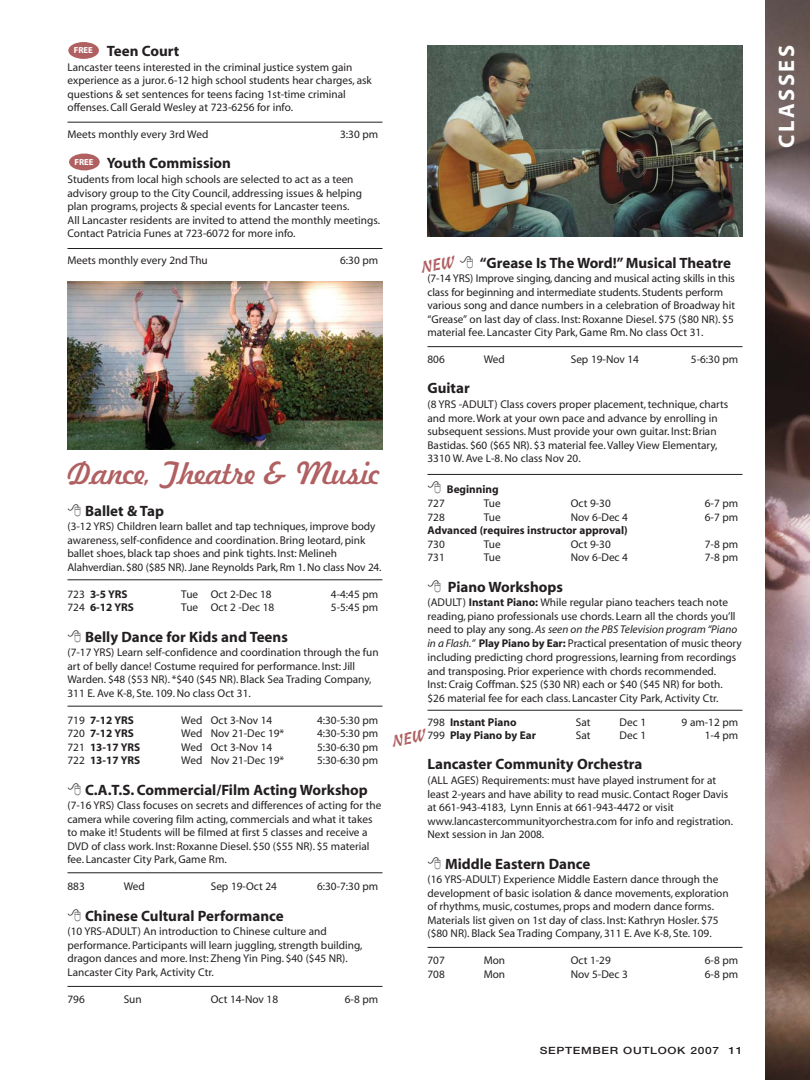
<style>
.page{position:relative;width:810px;height:1080px;background:#fff}
.page>*{position:absolute;margin:0;border:0;box-sizing:border-box;transform-origin:0 0}
.t1{font:30px "Freehand 521 BT Regular C";letter-spacing:-.01em;color:#b16062}
.t2{font:700 22.5px "Myriad";letter-spacing:.11em;color:#fff}
.t3{font:700 15px "Myriad";color:#231f20}
.t4{font:11.25px/13.5px "Myriad";color:#231f20}
.t5{font:700 11.25px "Myriad";color:#231f20}
.t6{font:500 10px "Helvetica Neue";letter-spacing:.055em;color:#231f20;scale:1.2 1}
.t7{font:700 8.75px "Myriad";color:#fff}
.s1{font-weight:400}
.s2{font-weight:700}
.s3{font-style:italic}
</style>
<div class="page">
<img style="left:428px;top:45px;width:314px;height:191px">
<img style="left:765px;top:0;width:45px;height:1080px">
<div style="left:68px;top:42px;width:31px;height:17px;background:#b16062;border-radius:50%"></div>
<div style="left:69px;top:154px;width:31px;height:16px;background:#b16062;border-radius:50%"></div>
<hr style="left:68px;top:122px;width:314px;height:1px;background:#231f20">
<hr style="left:68px;top:248px;width:314px;height:1px;background:#231f20">
<hr style="left:428px;top:474px;width:314px;height:1px;background:#231f20">
<hr style="left:428px;top:710px;width:314px;height:1px;background:#231f20">
<hr style="left:68px;top:706px;width:314px;height:1px;background:#231f20">
<hr style="left:68px;top:872px;width:314px;height:1px;background:#231f20">
<hr style="left:68px;top:579px;width:314px;height:1px;background:#231f20">
<img style="left:68px;top:281px;width:314px;height:169px">
<hr style="left:428px;top:346px;width:314px;height:1px;background:#231f20">
<hr style="left:68px;top:986px;width:314px;height:1px;background:#231f20">
<hr style="left:428px;top:947px;width:314px;height:1px;background:#231f20">
<h3 class="t3" style="left:107px;top:45px;width:74px">Teen Court</h3>
<p class="t4" style="left:68px;top:61px;width:306px">Lancaster teens interested in the criminal justice system gain experience as a juror. 6-12 high school students hear charges, ask questions &amp; set sentences for teens facing 1st-time criminal offenses. Call Gerald Wesley at 723-6256 for info.</p>
<p class="t4" style="left:68px;top:129px;width:142px">Meets monthly every 3rd Wed</p>
<p class="t4" style="left:340px;top:129px;width:40px">3:30 pm</p>
<h3 class="t3" style="left:107px;top:157px;width:126px">Youth Commission</h3>
<p class="t4" style="left:68px;top:174px;width:314px">Students from local high schools are selected to act as a teen advisory group to the City Council, addressing issues &amp; helping plan programs, projects &amp; special events for Lancaster teens.<br>All Lancaster residents are invited to attend the monthly meetings.<br>Contact Patricia Funes at 723-6072 for more info.</p>
<p class="t4" style="left:68px;top:255px;width:142px">Meets monthly every 2nd Thu</p>
<p class="t4" style="left:340px;top:255px;width:40px">6:30 pm</p>
<p class="t7" style="left:74px;top:47px;width:21px">FREE</p>
<p class="t7" style="left:74px;top:158px;width:21px">FREE</p>
<h1 class="t1" style="left:68px;top:461px;width:314px">Dance, Theatre &amp; Music</h1>
<h3 class="t3" style="left:85px;top:505px;width:81px">Ballet &amp; Tap</h3>
<p class="t4" style="left:68px;top:521px;width:316px">(3-12 YRS) Children learn ballet and tap techniques, improve body awareness, self-confidence and coordination. Bring leotard, pink ballet shoes, black tap shoes and pink tights. Inst: Melineh Alahverdian. $80 ($85 NR). Jane Reynolds Park, Rm 1. No class Nov 24.</p>
<p class="t5" style="left:68px;top:590px;width:62px"><span class="s1">723</span> 3-5 YRS</p>
<p class="t4" style="left:181px;top:588px;width:92px">Tue Oct 2-Dec 18</p>
<p class="t4" style="left:331px;top:588px;width:49px">4-4:45 pm</p>
<p class="t5" style="left:68px;top:603px;width:68px"><span class="s1">724</span> 6-12 YRS</p>
<p class="t4" style="left:181px;top:602px;width:95px">Tue Oct 2 -Dec 18</p>
<p class="t4" style="left:331px;top:602px;width:49px">5-5:45 pm</p>
<h3 class="t3" style="left:85px;top:631px;width:204px">Belly Dance for Kids and Teens</h3>
<p class="t4" style="left:68px;top:647px;width:313px">(7-17 YRS) Learn self-confidence and coordination through the fun art of belly dance! Costume required for performance. Inst: Jill Warden. $48 ($53 NR). *$40 ($45 NR). Black Sea Trading Company, 311 E. Ave K-8, Ste. 109. No class Oct 31.</p>
<p class="t5" style="left:68px;top:716px;width:68px"><span class="s1">719</span> 7-12 YRS</p>
<p class="t4" style="left:181px;top:714px;width:93px">Wed Oct 3-Nov 14</p>
<p class="t4" style="left:317px;top:714px;width:63px">4:30-5:30 pm</p>
<p class="t5" style="left:68px;top:729px;width:68px"><span class="s1">720</span> 7-12 YRS</p>
<p class="t4" style="left:181px;top:728px;width:105px">Wed Nov 21-Dec 19*</p>
<p class="t4" style="left:317px;top:728px;width:63px">4:30-5:30 pm</p>
<p class="t5" style="left:68px;top:743px;width:74px"><span class="s1">721</span> 13-17 YRS</p>
<p class="t4" style="left:181px;top:741px;width:93px">Wed Oct 3-Nov 14</p>
<p class="t4" style="left:317px;top:741px;width:63px">5:30-6:30 pm</p>
<p class="t5" style="left:68px;top:756px;width:74px"><span class="s1">722</span> 13-17 YRS</p>
<p class="t4" style="left:181px;top:755px;width:105px">Wed Nov 21-Dec 19*</p>
<p class="t4" style="left:317px;top:755px;width:63px">5:30-6:30 pm</p>
<h3 class="t3" style="left:85px;top:784px;width:284px">C.A.T.S. Commercial/Film Acting Workshop</h3>
<p class="t4" style="left:68px;top:800px;width:315px">(7-16 YRS) Class focuses on secrets and differences of acting for the camera while covering film acting, commercials and what it takes to make it! Students will be filmed at first 5 classes and receive a DVD of class work. Inst: Roxanne Diesel. $50 ($55 NR). $5 material fee. Lancaster City Park, Game Rm.</p>
<p class="t4" style="left:68px;top:881px;width:19px">883</p>
<p class="t4" style="left:124px;top:881px;width:23px">Wed</p>
<p class="t4" style="left:211px;top:881px;width:68px">Sep 19-Oct 24</p>
<p class="t4" style="left:317px;top:881px;width:63px">6:30-7:30 pm</p>
<h3 class="t3" style="left:85px;top:910px;width:200px">Chinese Cultural Performance</h3>
<p class="t4" style="left:68px;top:926px;width:296px">(10 YRS-ADULT) An introduction to Chinese culture and performance. Participants will learn juggling, strength building, dragon dances and more. Inst: Zheng Yin Ping. $40 ($45 NR).<br>Lancaster City Park, Activity Ctr.</p>
<p class="t4" style="left:68px;top:993px;width:19px">796</p>
<p class="t4" style="left:124px;top:993px;width:19px">Sun</p>
<p class="t4" style="left:211px;top:993px;width:69px">Oct 14-Nov 18</p>
<p class="t4" style="left:345px;top:993px;width:35px">6-8 pm</p>
<h2 class="t2" style="left:778px;top:148px;width:105px;rotate:-90deg">CLASSES</h2>
<h3 class="t3" style="left:480px;top:257px;width:253px">“Grease Is The Word!” Musical Theatre</h3>
<p class="t4" style="left:428px;top:273px;width:309px">(7-14 YRS) Improve singing, dancing and musical acting skills in this class for beginning and intermediate students. Students perform various song and dance numbers in a celebration of Broadway hit “Grease” on last day of class. Inst: Roxanne Diesel. $75 ($80 NR). $5 material fee. Lancaster City Park, Game Rm. No class Oct 31.</p>
<p class="t4" style="left:428px;top:354px;width:19px">806</p>
<p class="t4" style="left:484px;top:354px;width:23px">Wed</p>
<p class="t4" style="left:571px;top:354px;width:70px">Sep 19-Nov 14</p>
<p class="t4" style="left:691px;top:354px;width:49px">5-6:30 pm</p>
<h3 class="t3" style="left:428px;top:383px;width:44px">Guitar</h3>
<p class="t4" style="left:428px;top:399px;width:302px">(8 YRS -ADULT) Class covers proper placement, technique, charts and more. Work at your own pace and advance by enrolling in subsequent sessions. Must provide your own guitar. Inst: Brian Bastidas. $60 ($65 NR). $3 material fee. Valley View Elementary, 3310 W. Ave L-8. No class Nov 20.</p>
<p class="t5" style="left:447px;top:485px;width:53px">Beginning</p>
<p class="t4" style="left:428px;top:498px;width:19px">727</p>
<p class="t4" style="left:484px;top:498px;width:18px">Tue</p>
<p class="t4" style="left:571px;top:498px;width:42px">Oct 9-30</p>
<p class="t4" style="left:705px;top:498px;width:35px">6-7 pm</p>
<p class="t4" style="left:428px;top:511px;width:19px">728</p>
<p class="t4" style="left:484px;top:511px;width:18px">Tue</p>
<p class="t4" style="left:571px;top:511px;width:59px">Nov 6-Dec 4</p>
<p class="t4" style="left:705px;top:511px;width:35px">6-7 pm</p>
<p class="t5" style="left:428px;top:527px;width:202px">Advanced (requires instructor approval)</p>
<p class="t4" style="left:428px;top:538px;width:19px">730</p>
<p class="t4" style="left:484px;top:538px;width:18px">Tue</p>
<p class="t4" style="left:571px;top:538px;width:42px">Oct 9-30</p>
<p class="t4" style="left:705px;top:538px;width:35px">7-8 pm</p>
<p class="t4" style="left:428px;top:552px;width:19px">731</p>
<p class="t4" style="left:484px;top:552px;width:18px">Tue</p>
<p class="t4" style="left:571px;top:552px;width:59px">Nov 6-Dec 4</p>
<p class="t4" style="left:705px;top:552px;width:35px">7-8 pm</p>
<h3 class="t3" style="left:448px;top:581px;width:117px">Piano Workshops</h3>
<p class="t4" style="left:428px;top:596px;width:316px">(ADULT) <span class="s2">Instant Piano:</span> While regular piano teachers teach note reading, piano professionals use chords. Learn all the chords you’ll need to play any song. <span class="s3">As seen on the PBS Television program “Piano in a Flash.”</span> <span class="s2">Play Piano by Ear:</span> Practical presentation of music theory including predicting chord progressions, learning from recordings and transposing. Prior experience with chords recommended.<br>Inst: Craig Coffman. $25 ($30 NR) each or $40 ($45 NR) for both. $26 material fee for each class. Lancaster City Park, Activity Ctr.</p>
<p class="t5" style="left:428px;top:718px;width:91px"><span class="s1">798</span> Instant Piano</p>
<p class="t4" style="left:576px;top:716px;width:16px">Sat</p>
<p class="t4" style="left:620px;top:716px;width:28px">Dec 1</p>
<p class="t4" style="left:682px;top:716px;width:58px">9 am-12 pm</p>
<p class="t5" style="left:427px;top:731px;width:110px"><span class="s1">799</span> Play Piano by Ear</p>
<p class="t4" style="left:576px;top:730px;width:16px">Sat</p>
<p class="t4" style="left:620px;top:730px;width:28px">Dec 1</p>
<p class="t4" style="left:705px;top:730px;width:35px">1-4 pm</p>
<h3 class="t3" style="left:428px;top:758px;width:216px">Lancaster Community Orchestra</h3>
<p class="t4" style="left:428px;top:775px;width:307px">(ALL AGES) Requirements: must have played instrument for at least 2-years and have ability to read music. Contact Roger Davis at 661-943-4183, Lynn Ennis at 661-943-4472 or visit www.lancastercommunityorchestra.com for info and registration.<br>Next session in Jan 2008.</p>
<h3 class="t3" style="left:445px;top:858px;width:147px">Middle Eastern Dance</h3>
<p class="t4" style="left:428px;top:874px;width:303px">(16 YRS-ADULT) Experience Middle Eastern dance through the development of basic isolation &amp; dance movements, exploration of rhythms, music, costumes, props and modern dance forms.<br>Materials list given on 1st day of class. Inst: Kathryn Hosler. $75 ($80 NR). Black Sea Trading Company, 311 E. Ave K-8, Ste. 109.</p>
<p class="t4" style="left:428px;top:955px;width:19px">707</p>
<p class="t4" style="left:484px;top:955px;width:23px">Mon</p>
<p class="t4" style="left:571px;top:955px;width:42px">Oct 1-29</p>
<p class="t4" style="left:705px;top:955px;width:35px">6-8 pm</p>
<p class="t4" style="left:428px;top:968px;width:19px">708</p>
<p class="t4" style="left:484px;top:968px;width:23px">Mon</p>
<p class="t4" style="left:571px;top:968px;width:59px">Nov 5-Dec 3</p>
<p class="t4" style="left:705px;top:968px;width:35px">6-8 pm</p>
<p class="t6" style="left:540px;top:1047px;width:170px">SEPTEMBER OUTLOOK 2007 11</p>
</div>
